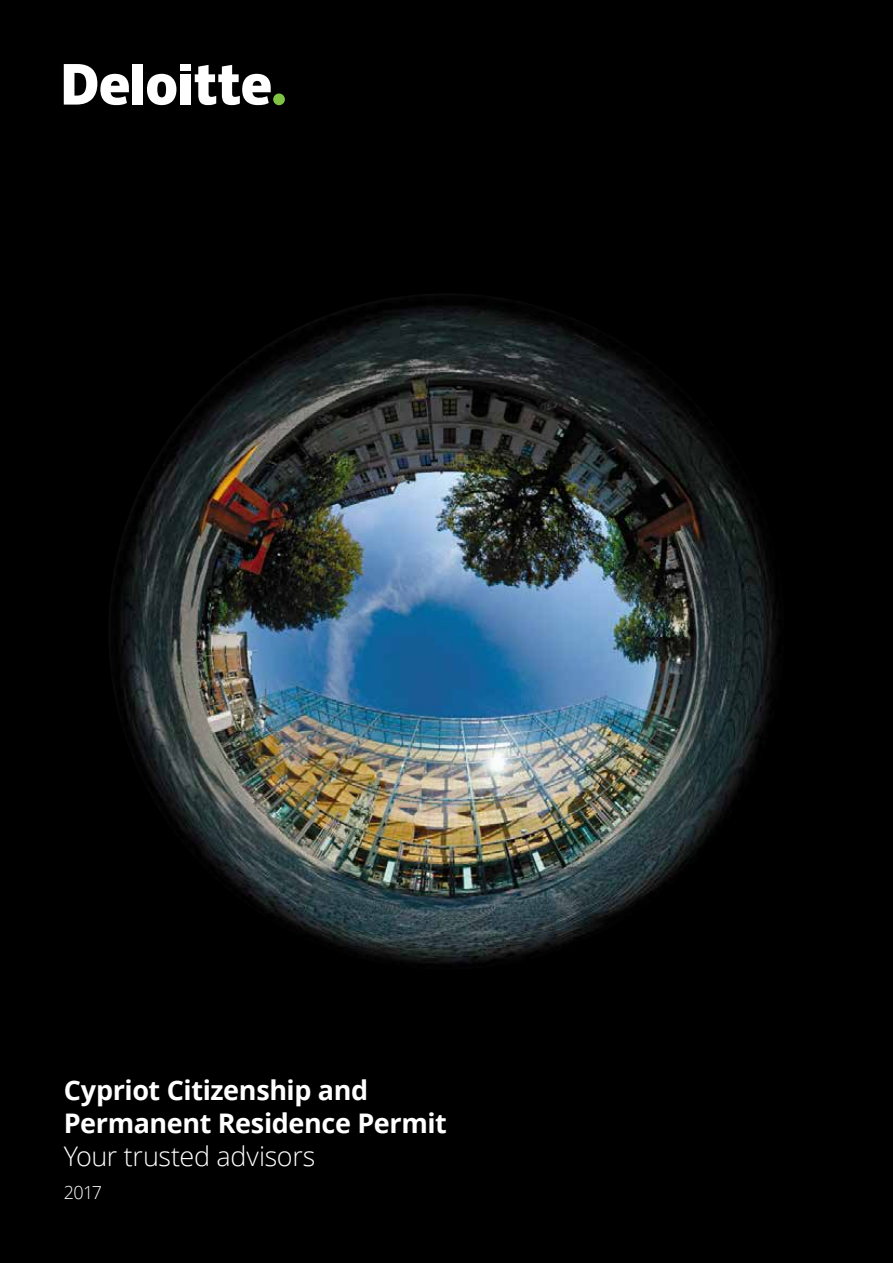
<style>
.page{position:relative;width:893px;height:1263px;background:#000}
.page>*{position:absolute;margin:0;border:0;box-sizing:border-box;transform-origin:0 0}
.t1{font:700 27px/33px "Open Sans";letter-spacing:-.015em;color:#fff}
.t2{font:300 27px "Open Sans";letter-spacing:-.015em;color:#fff}
.t3{font:300 18px "Open Sans";color:#fff}
</style>
<div class="page">
<div style="left:273px;top:93px;width:12px;height:12px;background:#80c342;border-radius:50%"></div>
<div style="left:133px;top:64px;width:10px;height:41px;background:#fff"></div>
<svg style="left:147px;top:74px;width:29px;height:31px"></svg>
<div style="left:180px;top:74px;width:11px;height:31px;background:#fff"></div>
<div style="left:180px;top:64px;width:11px;height:7px;background:#fff"></div>
<svg style="left:195px;top:65px;width:76px;height:40px"></svg>
<svg style="left:64px;top:64px;width:65px;height:41px"></svg>
<img style="left:108px;top:293px;width:676px;height:676px;border-radius:338px">
<p class="t1" style="left:64px;top:1073px;width:385px">Cypriot Citizenship and<br>Permanent Residence Permit</p>
<p class="t2" style="left:64px;top:1138px;width:253px">Your trusted advisors</p>
<p class="t3" style="left:64px;top:1180px;width:40px">2017</p>
</div>
